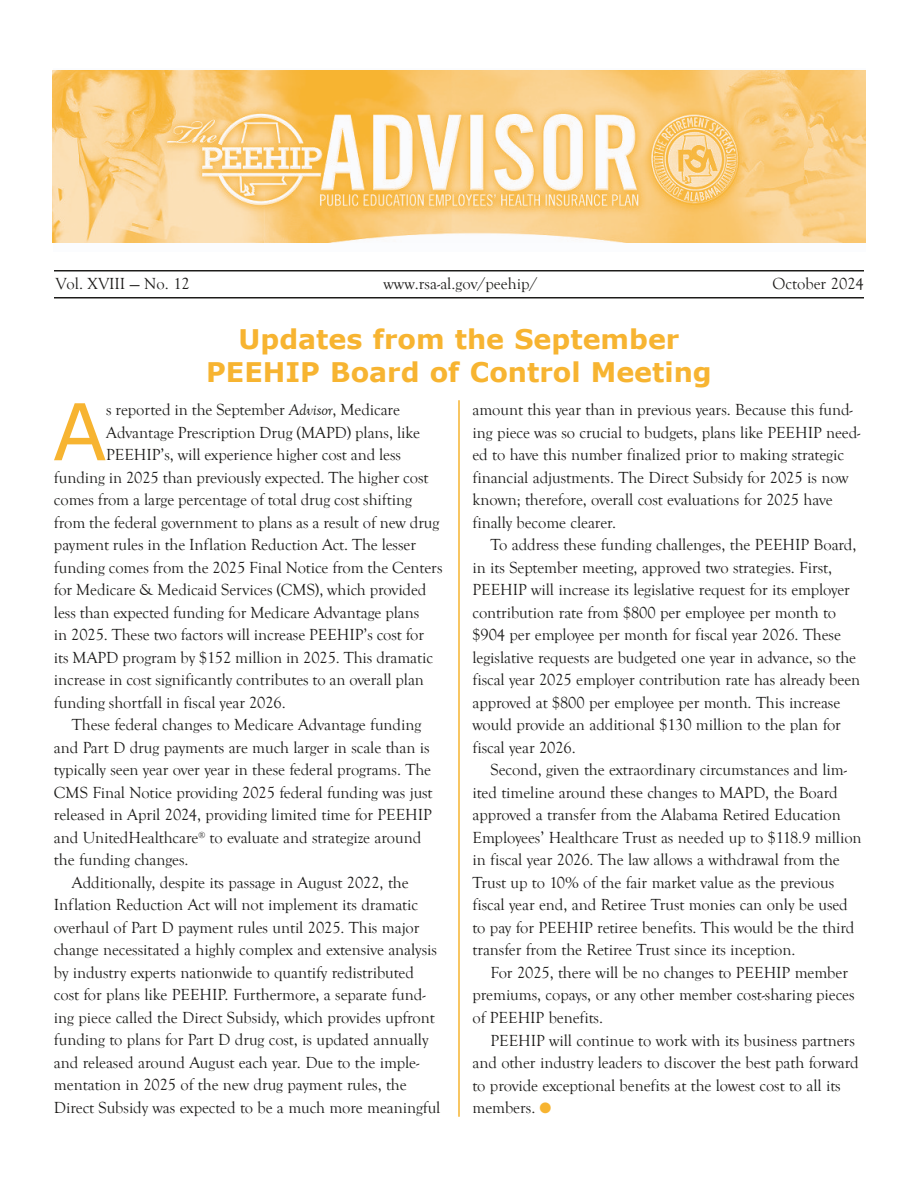
<style>
.page{position:relative;width:918px;height:1188px;background:#fff}
.page>*{position:absolute;margin:0;border:0;box-sizing:border-box;transform-origin:0 0}
.t1{font:78.45px "Verdana";color:#f7b431}
.t2{font:700 27px/33px "Verdana";color:#f7b431;text-align:center}
.t3{font:16.5px/22.5px "Goudy Old Style T";letter-spacing:-.005em;color:#1d1c1a}
.s1{font-style:italic}
.s2{color:#f7b431}
</style>
<div class="page">
<hr style="left:54px;top:270px;width:810px;height:2px;background:#1d1c1a">
<hr style="left:54px;top:297px;width:810px;height:1px;background:#1d1c1a">
<div style="left:53px;top:69px;width:813px;height:183px;background:#fbfcfe"></div>
<img style="left:53px;top:70px;width:813px;height:173px">
<hr style="left:459px;top:400px;width:1px;height:717px;background:#f7b431">
<p class="t3" style="left:56px;top:273px;width:136px">Vol. XVIII — No. 12</p>
<p class="t3" style="left:384px;top:273px;width:155px">www.rsa-al.gov/peehip/</p>
<p class="t3" style="left:773px;top:273px;width:93px">October 2024</p>
<h2 class="t2" style="left:206px;top:322px;width:507px">Updates from the September<br>PEEHIP Board of Control Meeting</h2>
<h1 class="t1" style="left:53px;top:382px;width:55px">A</h1>
<p class="t3" style="left:106px;top:399px;width:295px">s reported in the September <span class="s1">Advisor</span>, Medicare</p>
<p class="t3" style="left:473px;top:399px;width:389px">amount this year than in previous years. Because this fund&shy;ing piece was so crucial to budgets, plans like PEEHIP need&shy;ed to have this number finalized prior to making strategic financial adjustments. The Direct Subsidy for 2025 is now known; therefore, overall cost evaluations for 2025 have finally become clearer.</p>
<p class="t3" style="left:473px;top:534px;width:389px;text-indent:18px">To address these funding challenges, the PEEHIP Board, in its September meeting, approved two strategies. First, PEEHIP will increase its legislative request for its employer contribution rate from $800 per employee per month to $904 per employee per month for fiscal year 2026. These legislative requests are budgeted one year in advance, so the fiscal year 2025 employer contribution rate has already been approved at $800 per employee per month. This increase would provide an additional $130 million to the plan for fiscal year 2026.</p>
<p class="t3" style="left:473px;top:759px;width:391px;text-indent:18px">Second, given the extraordinary circumstances and lim&shy;ited timeline around these changes to MAPD, the Board approved a transfer from the Alabama Retired Education Employees’ Healthcare Trust as needed up to $118.9 million in fiscal year 2026. The law allows a withdrawal from the Trust up to 10% of the fair market value as the previous fiscal year end, and Retiree Trust monies can only be used to pay for PEEHIP retiree benefits. This would be the third transfer from the Retiree Trust since its inception.</p>
<p class="t3" style="left:473px;top:962px;width:384px;text-indent:18px">For 2025, there will be no changes to PEEHIP member premiums, copays, or any other member cost-sharing pieces of PEEHIP benefits.</p>
<p class="t3" style="left:473px;top:1029px;width:388px;text-indent:18px">PEEHIP will continue to work with its business partners and other industry leaders to discover the best path forward to provide exceptional benefits at the lowest cost to all its members. <span class="s2">●</span></p>
<p class="t3" style="left:106px;top:421px;width:315px">Advantage Prescription Drug (MAPD) plans, like</p>
<p class="t3" style="left:106px;top:444px;width:297px">PEEHIP’s, will experience higher cost and less</p>
<p class="t3" style="left:54px;top:466px;width:376px">funding in 2025 than previously expected. The higher cost</p>
<p class="t3" style="left:54px;top:489px;width:360px">comes from a large percentage of total drug cost shifting</p>
<p class="t3" style="left:54px;top:512px;width:387px">from the federal government to plans as a result of new drug</p>
<p class="t3" style="left:54px;top:534px;width:364px">payment rules in the Inflation Reduction Act. The lesser</p>
<p class="t3" style="left:54px;top:557px;width:390px">funding comes from the 2025 Final Notice from the Centers</p>
<p class="t3" style="left:54px;top:579px;width:374px">for Medicare &amp; Medicaid Services (CMS), which provided</p>
<p class="t3" style="left:54px;top:602px;width:367px">less than expected funding for Medicare Advantage plans</p>
<p class="t3" style="left:54px;top:624px;width:372px">in 2025. These two factors will increase PEEHIP’s cost for</p>
<p class="t3" style="left:54px;top:647px;width:380px">its MAPD program by $152 million in 2025. This dramatic</p>
<p class="t3" style="left:54px;top:669px;width:371px">increase in cost significantly contributes to an overall plan</p>
<p class="t3" style="left:54px;top:692px;width:233px">funding shortfall in fiscal year 2026.</p>
<p class="t3" style="left:72px;top:714px;width:351px">These federal changes to Medicare Advantage funding</p>
<p class="t3" style="left:54px;top:737px;width:377px">and Part D drug payments are much larger in scale than is</p>
<p class="t3" style="left:54px;top:759px;width:379px">typically seen year over year in these federal programs. The</p>
<p class="t3" style="left:54px;top:782px;width:380px">CMS Final Notice providing 2025 federal funding was just</p>
<p class="t3" style="left:54px;top:804px;width:379px">released in April 2024, providing limited time for PEEHIP</p>
<p class="t3" style="left:54px;top:826px;width:369px">and UnitedHealthcare<sup>®</sup> to evaluate and strategize around</p>
<p class="t3" style="left:54px;top:849px;width:136px">the funding changes.</p>
<p class="t3" style="left:72px;top:871px;width:338px">Additionally, despite its passage in August 2022, the</p>
<p class="t3" style="left:54px;top:894px;width:366px">Inflation Reduction Act will not implement its dramatic</p>
<p class="t3" style="left:54px;top:916px;width:367px">overhaul of Part D payment rules until 2025. This major</p>
<p class="t3" style="left:54px;top:939px;width:385px">change necessitated a highly complex and extensive analysis</p>
<p class="t3" style="left:54px;top:962px;width:362px">by industry experts nationwide to quantify redistributed</p>
<p class="t3" style="left:54px;top:984px;width:373px">cost for plans like PEEHIP. Furthermore, a separate fund-</p>
<p class="t3" style="left:54px;top:1007px;width:382px">ing piece called the Direct Subsidy, which provides upfront</p>
<p class="t3" style="left:54px;top:1029px;width:376px">funding to plans for Part D drug cost, is updated annually</p>
<p class="t3" style="left:54px;top:1052px;width:367px">and released around August each year. Due to the imple-</p>
<p class="t3" style="left:54px;top:1074px;width:354px">mentation in 2025 of the new drug payment rules, the</p>
<p class="t3" style="left:54px;top:1097px;width:388px">Direct Subsidy was expected to be a much more meaningful</p>
</div>
